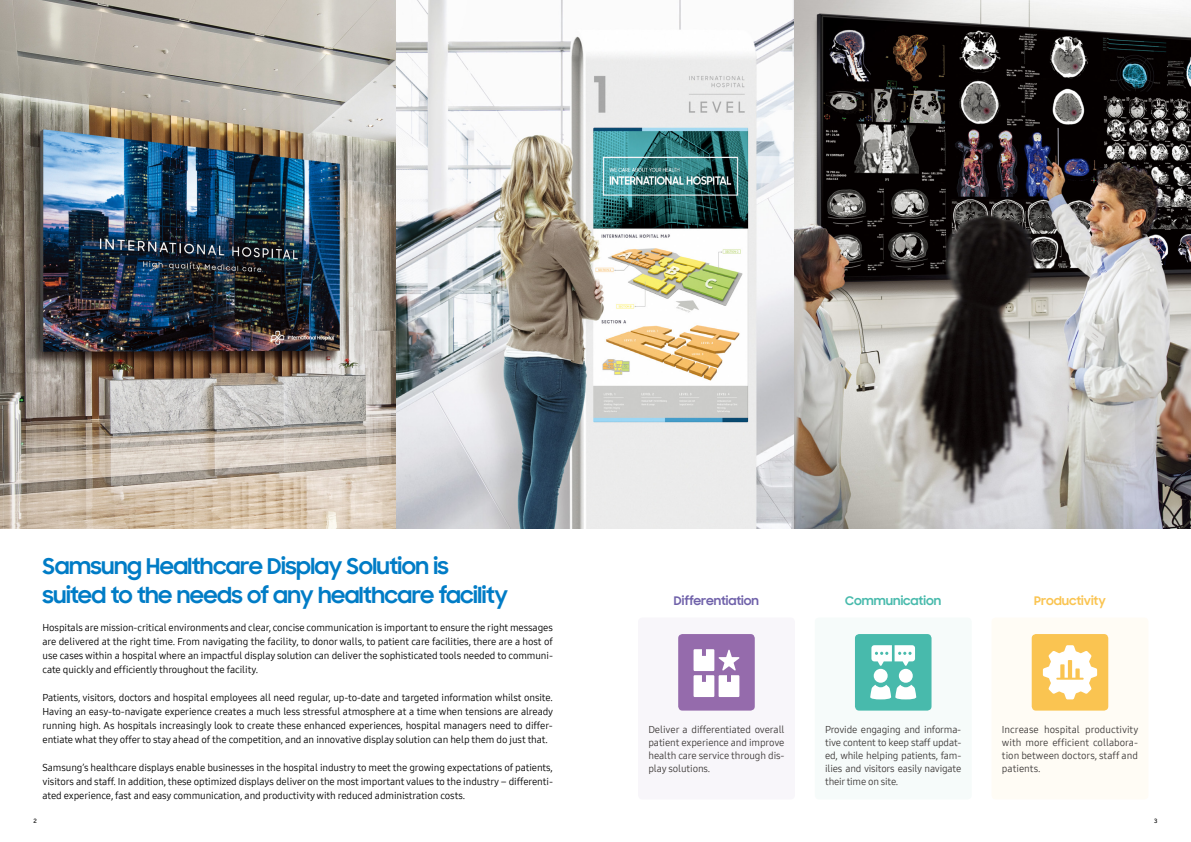
<style>
.page{position:relative;width:1191px;height:842px;background:#fff}
.page>*{position:absolute;margin:0;border:0;box-sizing:border-box;transform-origin:0 0}
.t1{font:700 22px/29px "Samsung Sharp Sans";letter-spacing:-.025em;color:#007cc6}
.t2{font:700 12px "Samsung Sharp Sans";color:#7062aa}
.t3{font:700 12px "Samsung Sharp Sans";color:#48baac}
.t4{font:700 12px "Samsung Sharp Sans";color:#fac451}
.t5{font:10px/14px "Samsung One 400";letter-spacing:-.01em;color:#000;text-align:justify}
.t6{font:10px/13px "Samsung One 400";letter-spacing:-.01em;color:#3e3a39;text-align:justify}
.t7{font:500 6px "Samsung Sharp Sans";color:#000}
</style>
<div class="page">
<div style="left:638px;top:617px;width:157px;height:182px;background:#f8f6fa;border-radius:4px"></div>
<div style="left:814px;top:617px;width:157px;height:182px;background:#f6fbfa;border-radius:4px"></div>
<div style="left:991px;top:617px;width:157px;height:182px;background:#fffcf5;border-radius:4px"></div>
<img style="left:794px;top:0;width:397px;height:528px">
<img style="left:0;top:0;width:397px;height:528px">
<img style="left:397px;top:0;width:397px;height:528px">
<div style="left:678px;top:634px;width:76px;height:77px;background:#956bac;border-radius:4px"></div>
<svg style="left:693px;top:649px;width:46px;height:48px"></svg>
<div style="left:855px;top:634px;width:76px;height:77px;background:#48baac;border-radius:4px"></div>
<div style="left:873px;top:669px;width:14px;height:14px;background:#fff;border-radius:50%"></div>
<div style="left:898px;top:669px;width:14px;height:14px;background:#fff;border-radius:50%"></div>
<svg style="left:870px;top:685px;width:47px;height:14px"></svg>
<svg style="left:871px;top:645px;width:44px;height:21px"></svg>
<div style="left:1031px;top:634px;width:77px;height:77px;background:#fac451;border-radius:4px"></div>
<svg style="left:1042px;top:645px;width:55px;height:54px"></svg>
<svg style="left:1060px;top:664px;width:4px;height:15px"></svg>
<div style="left:1067px;top:660px;width:5px;height:19px;background:#fac451"></div>
<svg style="left:1075px;top:668px;width:4px;height:11px"></svg>
<hr style="left:1056px;top:678px;width:27px;height:2px;background:#fac451">
<h1 class="t1" style="left:43px;top:550px;width:467px">Samsung Healthcare Display Solution is suited to the needs of any healthcare facility</h1>
<p class="t5" style="left:43px;top:621px;width:512px">Hospitals are mission-critical environments and clear, concise communication is important to ensure the right messages are delivered at the right time. From navigating the facility, to donor walls, to patient care facilities, there are a host of use cases within a hospital where an impactful display solution can deliver the sophisticated tools needed to communi&shy;cate quickly and efficiently throughout the facility.</p>
<p class="t5" style="left:43px;top:691px;width:512px">Patients, visitors, doctors and hospital employees all need regular, up-to-date and targeted information whilst onsite.<br>Having an easy-to-navigate experience creates a much less stressful atmosphere at a time when tensions are already running high. As hospitals increasingly look to create these enhanced experiences, hospital managers need to differ&shy;entiate what they offer to stay ahead of the competition, and an innovative display solution can help them do just that.</p>
<p class="t5" style="left:43px;top:761px;width:512px">Samsung’s healthcare displays enable businesses in the hospital industry to meet the growing expectations of patients, visitors and staff. In addition, these optimized displays deliver on the most important values to the industry – differenti&shy;ated experience, fast and easy communication, and productivity with reduced administration costs.</p>
<p class="t2" style="left:674px;top:592px;width:87px">Differentiation</p>
<p class="t3" style="left:845px;top:592px;width:97px">Communication</p>
<p class="t4" style="left:1034px;top:592px;width:73px">Productivity</p>
<p class="t6" style="left:648px;top:723px;width:138px">Deliver a differentiated overall patient experience and improve health care service through dis&shy;play solutions.</p>
<p class="t6" style="left:825px;top:723px;width:138px">Provide engaging and informa&shy;tive content to keep staff updat&shy;ed, while helping patients, fam&shy;ilies and visitors easily navigate their time on site.</p>
<p class="t6" style="left:1002px;top:723px;width:138px">Increase hospital productivity with more efficient collabora&shy;tion between doctors, staff and patients.</p>
<p class="t7" style="left:33px;top:817px;width:5px">2</p>
<p class="t7" style="left:1154px;top:817px;width:5px">3</p>
</div>
